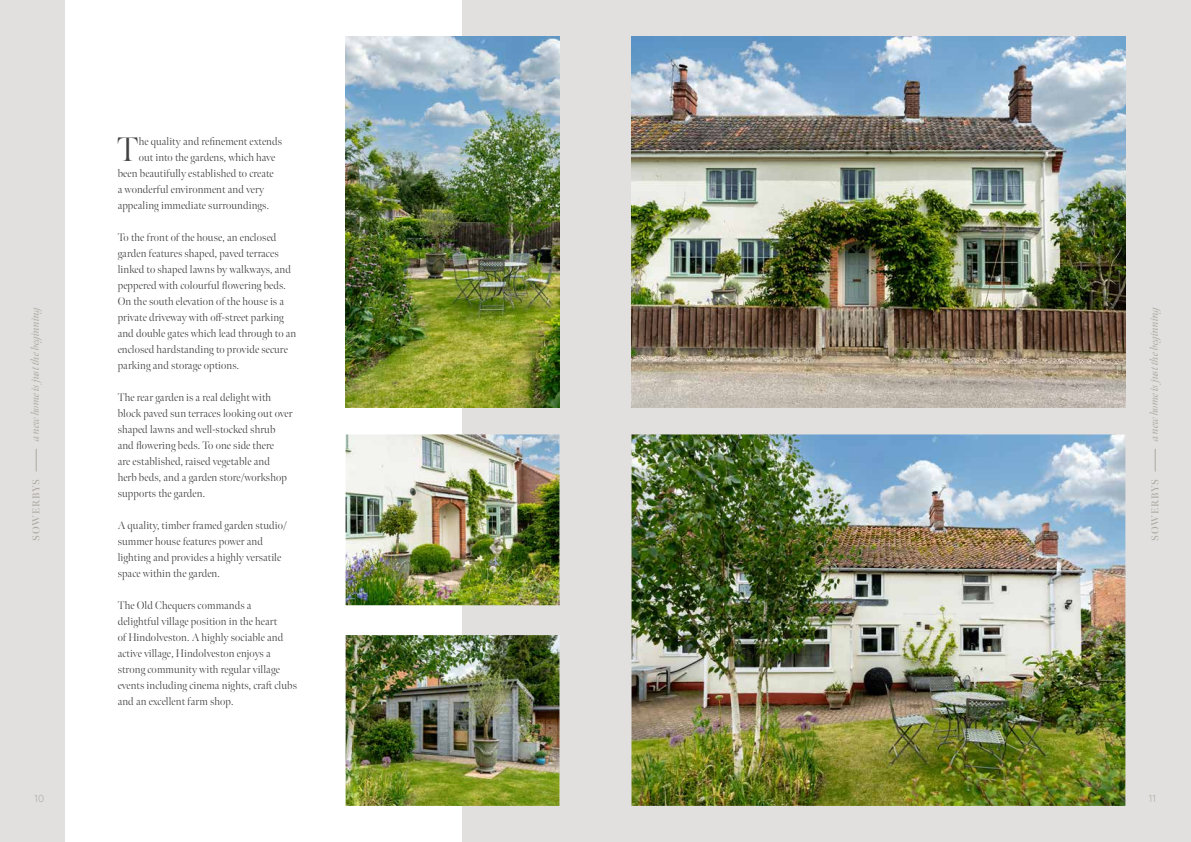
<style>
.page{position:relative;width:1191px;height:842px;background:#fff}
.page>*{position:absolute;margin:0;border:0;box-sizing:border-box;transform-origin:0 0}
.t1{font:300 34px "Meno Banner";color:#434141}
.t2{font:300 11px/16px "Meno Banner";letter-spacing:.01em;color:#434141}
.t3{font:italic 11px "Meno Banner";letter-spacing:-.01em;color:#ada8a0}
.t4{font:600 10px "Meno Banner";letter-spacing:.08em;color:#ada8a0}
.t5{font:300 10px "Quasimoda";color:#ada8a0}
</style>
<div class="page">
<div style="left:0;top:0;width:595px;height:842px;background:#e2e0df"></div>
<div style="left:595px;top:0;width:596px;height:842px;background:#e2e0df"></div>
<svg style="left:36px;top:449px;width:1px;height:22px"></svg>
<svg style="left:1155px;top:449px;width:1px;height:22px"></svg>
<div style="left:65px;top:0;width:396px;height:842px;background:#fff"></div>
<img style="left:631px;top:36px;width:494px;height:372px">
<img style="left:631px;top:434px;width:494px;height:372px">
<img style="left:345px;top:434px;width:214px;height:171px">
<img style="left:345px;top:36px;width:214px;height:371px">
<img style="left:345px;top:635px;width:214px;height:171px">
<h1 class="t1" style="left:117px;top:129px;width:23px">T</h1>
<p class="t2" style="left:139px;top:134px;width:145px">he quality and refinement extends</p>
<p class="t2" style="left:139px;top:150px;width:138px">out into the gardens, which have</p>
<p class="t2" style="left:118px;top:166px;width:157px">been beautifully established to create</p>
<p class="t2" style="left:118px;top:182px;width:148px">a wonderful environment and very</p>
<p class="t2" style="left:118px;top:198px;width:153px">appealing immediate surroundings.</p>
<p class="t2" style="left:118px;top:230px;width:180px">To the front of the house, an enclosed garden features shaped, paved terraces linked to shaped lawns by walkways, and peppered with colourful flowering beds.<br>On the south elevation of the house is a private driveway with off-street parking and double gates which lead through to an enclosed hardstanding to provide secure parking and storage options.</p>
<p class="t2" style="left:118px;top:390px;width:176px">The rear garden is a real delight with block paved sun terraces looking out over shaped lawns and well-stocked shrub and flowering beds. To one side there<br>are established, raised vegetable and<br>herb beds, and a garden store/workshop supports the garden.</p>
<p class="t2" style="left:118px;top:518px;width:171px">A quality, timber framed garden studio/ summer house features power and lighting and provides a highly versatile space within the garden.</p>
<p class="t2" style="left:118px;top:598px;width:181px">The Old Chequers commands a<br>delightful village position in the heart<br>of Hindolveston. A highly sociable and active village, Hindolveston enjoys a strong community with regular village events including cinema nights, craft clubs and an excellent farm shop.</p>
<p class="t3" style="left:29px;top:441px;width:138px;rotate:-90deg">a new home is just the beginning</p>
<p class="t3" style="left:1147px;top:441px;width:138px;rotate:-90deg">a new home is just the beginning</p>
<p class="t4" style="left:30px;top:541px;width:63px;rotate:-90deg">SOWERBYS</p>
<p class="t4" style="left:1149px;top:541px;width:63px;rotate:-90deg">SOWERBYS</p>
<p class="t5" style="left:35px;top:791px;width:11px">10</p>
<p class="t5" style="left:1148px;top:791px;width:9px">11</p>
</div>
